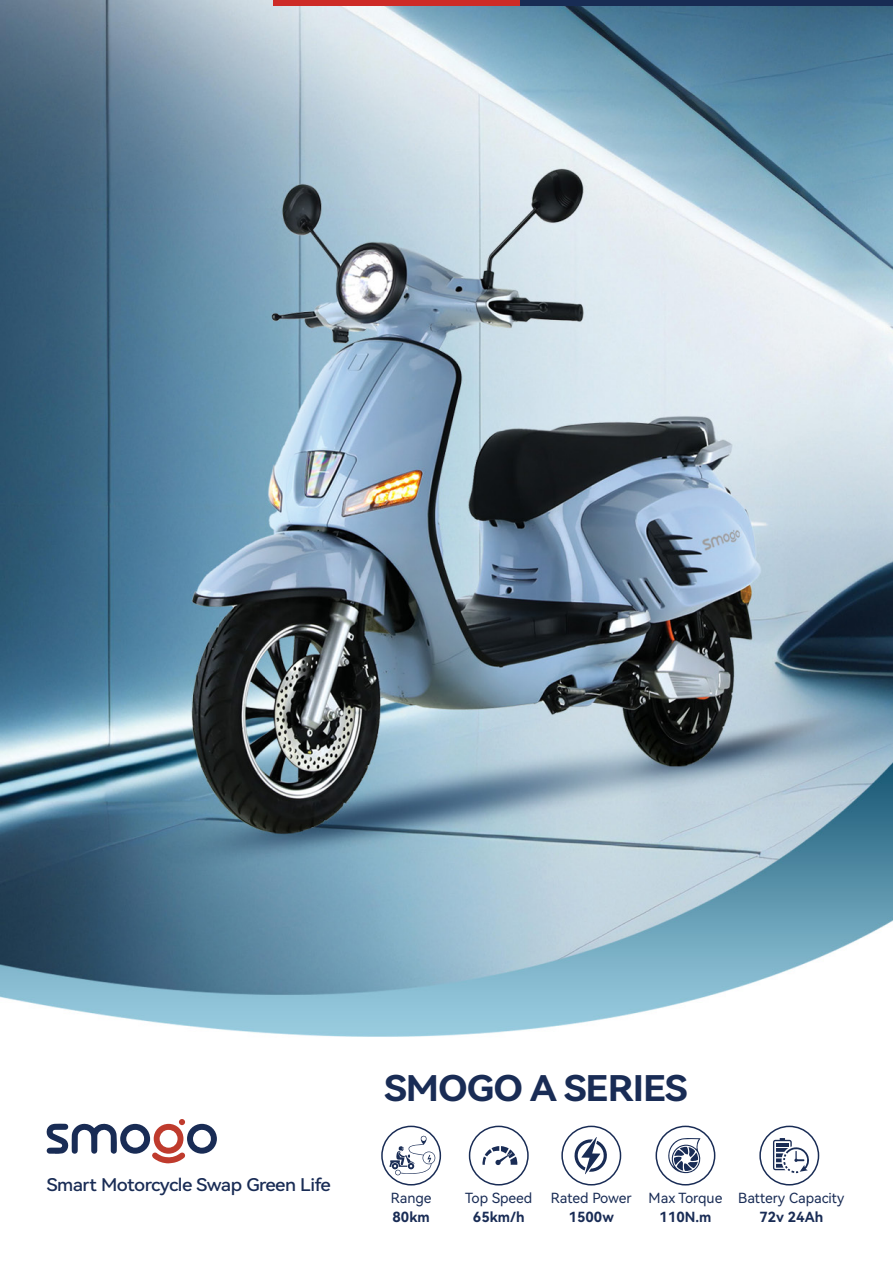
<style>
.page{position:relative;width:893px;height:1263px;background:#fff}
.page>*{position:absolute;margin:0;border:0;box-sizing:border-box;transform-origin:0 0}
.t1{font:35.4px "Harmony OS Sans Bold";letter-spacing:-.025em;color:#192c55;scale:1.07 1}
.t2{font:17.55px "Harmony OS Sans Medium";letter-spacing:-.025em;color:#192c55;scale:1.07 1}
.t3{font:13.95px "Harmony OS Sans";color:#192c55}
.t4{font:13.95px "Harmony OS Sans Bold";color:#192c55}
</style>
<div class="page">
<img style="left:0;top:0;width:893px;height:1186px">
<svg style="left:46px;top:1119px;width:171px;height:44px"></svg>
<div style="left:520px;top:0;width:373px;height:6px;background:#182c54"></div>
<div style="left:273px;top:0;width:247px;height:6px;background:#cd2b27"></div>
<svg style="left:389px;top:1135px;width:46px;height:40px"></svg>
<div style="left:381px;top:1125px;width:60px;height:60px;border:2px solid #192c55;border-radius:50%"></div>
<svg style="left:482px;top:1146px;width:35px;height:19px"></svg>
<div style="left:469px;top:1125px;width:60px;height:60px;border:2px solid #192c55;border-radius:50%"></div>
<svg style="left:573px;top:1137px;width:35px;height:37px"></svg>
<div style="left:561px;top:1125px;width:60px;height:60px;border:2px solid #192c55;border-radius:50%"></div>
<svg style="left:668px;top:1138px;width:35px;height:35px"></svg>
<div style="left:655px;top:1125px;width:60px;height:60px;border:2px solid #192c55;border-radius:50%"></div>
<svg style="left:773px;top:1138px;width:36px;height:35px"></svg>
<div style="left:759px;top:1125px;width:60px;height:60px;border:2px solid #192c55;border-radius:50%"></div>
<p class="t2" style="left:47px;top:1172px;width:267px">Smart Motorcycle Swap Green Life</p>
<h1 class="t1" style="left:384px;top:1063px;width:285px">SMOGO A SERIES</h1>
<p class="t3" style="left:391px;top:1188px;width:42px">Range</p>
<p class="t4" style="left:393px;top:1207px;width:39px">80km</p>
<p class="t3" style="left:465px;top:1188px;width:69px">Top Speed</p>
<p class="t4" style="left:473px;top:1207px;width:53px">65km/h</p>
<p class="t3" style="left:551px;top:1188px;width:82px">Rated Power</p>
<p class="t4" style="left:569px;top:1207px;width:47px">1500w</p>
<p class="t3" style="left:649px;top:1188px;width:75px">Max Torque</p>
<p class="t4" style="left:660px;top:1207px;width:53px">110N.m</p>
<p class="t3" style="left:738px;top:1188px;width:108px">Battery Capacity</p>
<p class="t4" style="left:759px;top:1207px;width:65px">72v 24Ah</p>
</div>
